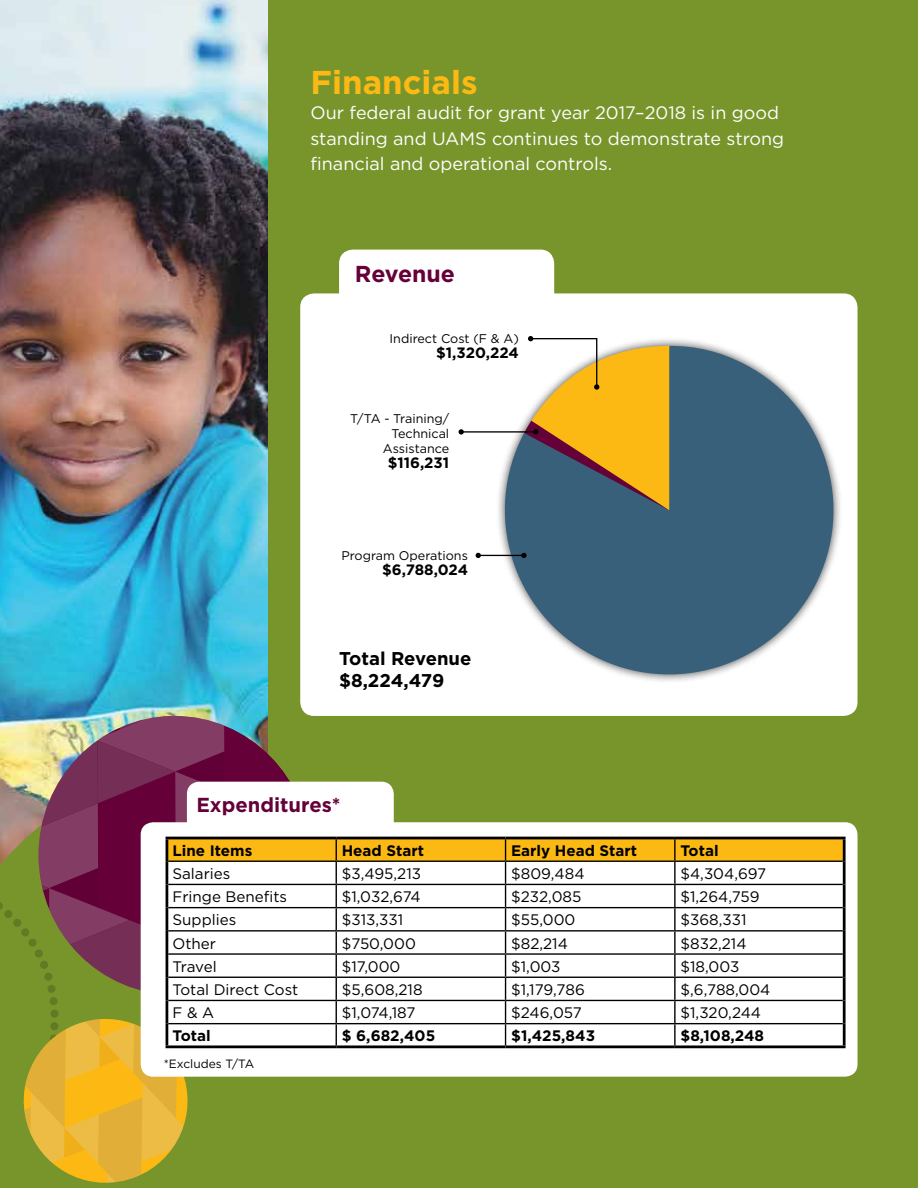
<style>
.page{position:relative;width:918px;height:1188px;background:#78952c}
.page>*{position:absolute;margin:0;border:0;box-sizing:border-box;transform-origin:0 0}
.t1{font:700 33px "Gotham";color:#fdb913}
.t2{font:700 23.1px "Gotham";letter-spacing:-.005em;color:#650039}
.t3{font:700 20.25px "Gotham";color:#650039}
.t4{font:700 18.45px/22.2px "Gotham";letter-spacing:-.005em;color:#000}
.t5{font:18px/25.5px "Gotham";color:#fff}
.t6{font:15.15px "Gotham";color:#000}
.t7{font:700 15.15px "Gotham";color:#000}
.t8{font:700 15px "Gotham";color:#000}
.t9{font:12.6px/15.1px "Gotham";color:#000;text-align:right}
.t10{font:12px "Gotham";color:#000}
</style>
<div class="page">
<div style="left:339px;top:250px;width:215px;height:86px;background:#fff;border-radius:14px"></div>
<div style="left:300px;top:293px;width:558px;height:423px;background:#fff;border-radius:14px"></div>
<svg style="left:482px;top:346px;width:358px;height:335px;fill:#39607a"></svg>
<hr style="left:478px;top:555px;width:46px;height:1px;background:#000">
<svg style="left:476px;top:553px;width:5px;height:5px"></svg>
<svg style="left:521px;top:553px;width:6px;height:5px"></svg>
<hr style="left:461px;top:431px;width:75px;height:2px;background:#000">
<svg style="left:459px;top:429px;width:5px;height:6px"></svg>
<svg style="left:524px;top:336px;width:145px;height:174px;background:#c6a656"></svg>
<img style="left:0;top:0;width:267px;height:716px">
<hr style="left:675px;top:837px;width:171px;height:2px;background:#000">
<hr style="left:843px;top:839px;width:3px;height:22px;background:#000">
<hr style="left:843px;top:861px;width:3px;height:23px;background:#000">
<hr style="left:843px;top:884px;width:3px;height:24px;background:#000">
<hr style="left:843px;top:908px;width:3px;height:23px;background:#000">
<hr style="left:843px;top:931px;width:3px;height:23px;background:#000">
<hr style="left:843px;top:954px;width:3px;height:23px;background:#000">
<hr style="left:843px;top:977px;width:3px;height:23px;background:#000">
<hr style="left:843px;top:1000px;width:3px;height:24px;background:#000">
<hr style="left:843px;top:1024px;width:3px;height:21px;background:#000">
<hr style="left:675px;top:1045px;width:171px;height:3px;background:#000">
<svg style="left:0;top:716px;width:844px;height:467px"></svg>
<hr style="left:675px;top:1023px;width:168px;height:1px;background:#000">
<hr style="left:674px;top:1024px;width:2px;height:21px;background:#000">
<h1 class="t1" style="left:310px;top:60px;width:169px">Financials</h1>
<p class="t5" style="left:310px;top:100px;width:475px">Our federal audit for grant year 2017–2018 is in good standing and UAMS continues to demonstrate strong financial and operational controls.</p>
<h2 class="t2" style="left:355px;top:258px;width:102px">Revenue</h2>
<p class="t9" style="left:390px;top:331px;width:131px">Indirect Cost (F &amp; A)</p>
<p class="t8" style="left:436px;top:342px;width:84px">$1,320,224</p>
<p class="t9" style="left:350px;top:411px;width:101px">T/TA - Training/<br>Technical<br>Assistance</p>
<p class="t8" style="left:388px;top:453px;width:63px">$116,231</p>
<p class="t9" style="left:341px;top:548px;width:128px">Program Operations</p>
<p class="t8" style="left:382px;top:560px;width:87px">$6,788,024</p>
<p class="t4" style="left:339px;top:647px;width:134px">Total Revenue $8,224,479</p>
<h3 class="t3" style="left:196px;top:792px;width:146px">Expenditures*</h3>
<p class="t7" style="left:172px;top:840px;width:81px">Line Items</p>
<p class="t7" style="left:342px;top:840px;width:84px">Head Start</p>
<p class="t7" style="left:511px;top:840px;width:128px">Early Head Start</p>
<p class="t7" style="left:680px;top:840px;width:40px">Total</p>
<p class="t6" style="left:172px;top:864px;width:60px">Salaries</p>
<p class="t6" style="left:342px;top:864px;width:81px">$3,495,213</p>
<p class="t6" style="left:511px;top:864px;width:75px">$809,484</p>
<p class="t6" style="left:680px;top:864px;width:87px">$4,304,697</p>
<p class="t6" style="left:172px;top:887px;width:116px">Fringe Benefits</p>
<p class="t6" style="left:342px;top:887px;width:80px">$1,032,674</p>
<p class="t6" style="left:511px;top:887px;width:72px">$232,085</p>
<p class="t6" style="left:680px;top:887px;width:81px">$1,264,759</p>
<p class="t6" style="left:172px;top:910px;width:65px">Supplies</p>
<p class="t6" style="left:342px;top:910px;width:63px">$313,331</p>
<p class="t6" style="left:511px;top:910px;width:66px">$55,000</p>
<p class="t6" style="left:680px;top:910px;width:68px">$368,331</p>
<p class="t6" style="left:173px;top:933px;width:45px">Other</p>
<p class="t6" style="left:342px;top:933px;width:76px">$750,000</p>
<p class="t6" style="left:511px;top:933px;width:58px">$82,214</p>
<p class="t6" style="left:680px;top:933px;width:68px">$832,214</p>
<p class="t6" style="left:173px;top:957px;width:46px">Travel</p>
<p class="t6" style="left:342px;top:957px;width:60px">$17,000</p>
<p class="t6" style="left:511px;top:957px;width:51px">$1,003</p>
<p class="t6" style="left:680px;top:957px;width:60px">$18,003</p>
<p class="t6" style="left:173px;top:980px;width:127px">Total Direct Cost</p>
<p class="t6" style="left:342px;top:980px;width:82px">$5,608,218</p>
<p class="t6" style="left:511px;top:980px;width:75px">$1,179,786</p>
<p class="t6" style="left:680px;top:980px;width:92px">$,6,788,004</p>
<p class="t6" style="left:173px;top:1003px;width:43px">F &amp; A</p>
<p class="t6" style="left:342px;top:1003px;width:75px">$1,074,187</p>
<p class="t6" style="left:511px;top:1003px;width:72px">$246,057</p>
<p class="t6" style="left:681px;top:1003px;width:82px">$1,320,244</p>
<p class="t7" style="left:173px;top:1026px;width:40px">Total</p>
<p class="t7" style="left:342px;top:1026px;width:95px">$ 6,682,405</p>
<p class="t7" style="left:511px;top:1026px;width:85px">$1,425,843</p>
<p class="t7" style="left:681px;top:1026px;width:85px">$8,108,248</p>
<p class="t10" style="left:164px;top:1056px;width:92px">*Excludes T/TA</p>
</div>
